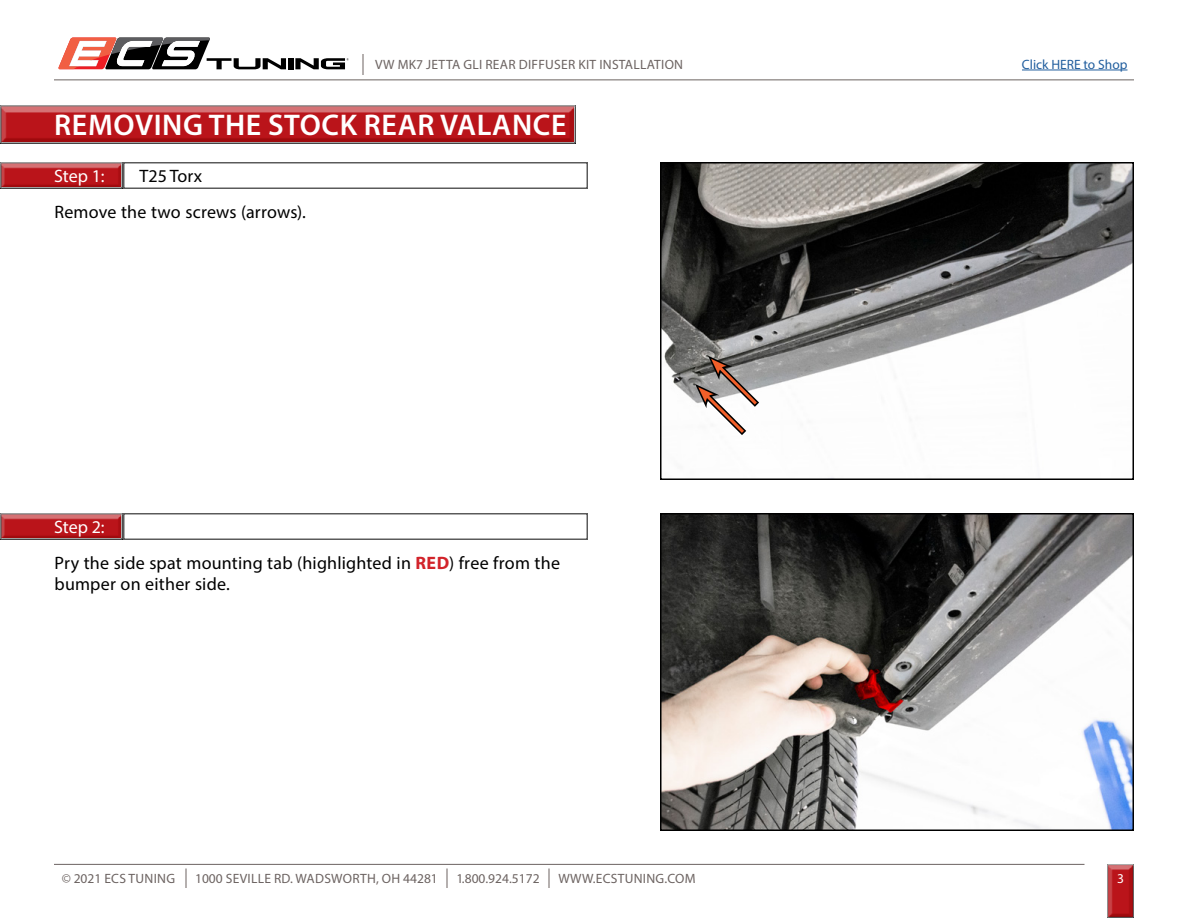
<style>
.page{position:relative;width:1188px;height:918px;background:#fff}
.page>*{position:absolute;margin:0;border:0;box-sizing:border-box;transform-origin:0 0}
.t1{font:600 30px "Myriad Pro";letter-spacing:.02em;color:#fff}
.t2{font:18px/36px "Myriad Pro";letter-spacing:.01em;color:#000}
.t3{font:18px "Myriad Pro";color:#fff}
.t4{font:13.5px "Myriad Pro";letter-spacing:.02em;color:#6c6361}
.t5{font:13.5px "Myriad Pro";color:#215e9e}
.t6{font:13.5px "Myriad Pro";color:#6c6361}
.t7{font:13.5px "Myriad Pro";color:#fff}
.s1{color:#fff}
.s2{font-weight:700;color:#d2232a}
</style>
<div class="page">
<div style="left:288px;top:58px;width:5px;height:11px;background:#000"></div>
<svg style="left:58px;top:38px;width:228px;height:31px"></svg>
<svg style="left:295px;top:58px;width:54px;height:11px"></svg>
<hr style="left:54px;top:80px;width:1080px;height:1px;background:#6c6361">
<svg style="left:363px;top:54px;width:1px;height:21px"></svg>
<hr style="left:1022px;top:70px;width:106px;height:1px;background:#215e9e">
<div style="left:1101px;top:861px;width:39px;height:57px;background:#000;opacity:.75"></div>
<hr style="left:54px;top:864px;width:1030px;height:1px;background:#6c6361">
<svg style="left:549px;top:868px;width:1px;height:20px"></svg>
<svg style="left:186px;top:868px;width:1px;height:20px"></svg>
<svg style="left:447px;top:868px;width:1px;height:20px"></svg>
<img style="left:663px;top:165px;width:468px;height:237px">
<div style="left:660px;top:162px;width:474px;height:318px;border:2px solid #000"></div>
<div style="left:0;top:159px;width:129px;height:30px;background:#000;opacity:.75"></div>
<img style="left:663px;top:516px;width:468px;height:312px">
<div style="left:660px;top:513px;width:474px;height:318px;border:2px solid #000"></div>
<div style="left:0;top:510px;width:129px;height:30px;background:#000;opacity:.75"></div>
<svg style="left:695px;top:356px;width:70px;height:79px"></svg>
<div style="left:0;top:101px;width:584px;height:43px;background:#000;opacity:.75"></div>
<p class="t4" style="left:375px;top:56px;width:310px">VW MK7 JETTA GLI REAR DIFFUSER KIT INSTALLATION</p>
<p class="t5" style="left:1022px;top:56px;width:107px">Click HERE to Shop</p>
<h1 class="t1" style="left:54px;top:106px;width:514px">REMOVING THE STOCK REAR VALANCE</h1>
<p class="t3" style="left:54px;top:164px;width:52px">Step 1:</p>
<p class="t2" style="left:54px;top:193px;width:253px">Remove the two screws (arrows).</p>
<p class="t2" style="left:139px;top:157px;width:64px">T25 Torx</p>
<p class="t2" style="left:54px;top:508px;width:508px"><span class="s1">Step 2:<br></span>Pry the side spat mounting tab (highlighted in <span class="s2">RED</span>) free from the</p>
<p class="t2" style="left:55px;top:566px;width:177px">bumper on either side.</p>
<p class="t4" style="left:62px;top:870px;width:115px">© 2021 ECS TUNING</p>
<p class="t4" style="left:195px;top:870px;width:244px">1000 SEVILLE RD. WADSWORTH, OH 44281</p>
<p class="t6" style="left:456px;top:870px;width:85px">1.800.924.5172</p>
<p class="t4" style="left:558px;top:870px;width:139px">WWW.ECSTUNING.COM</p>
<p class="t7" style="left:1117px;top:870px;width:8px">3</p>
</div>
